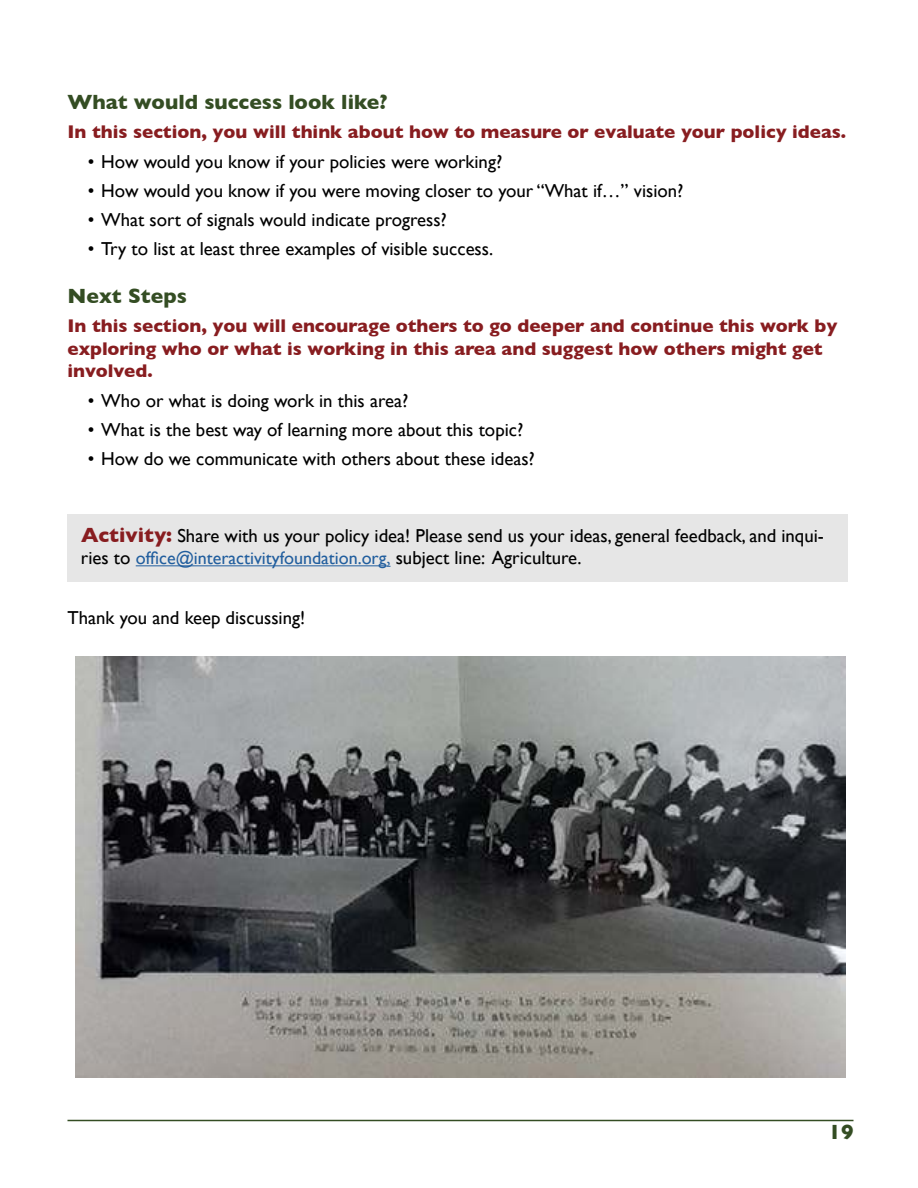
<style>
.page{position:relative;width:918px;height:1188px;background:#fff}
.page>*{position:absolute;margin:0;border:0;box-sizing:border-box;transform-origin:0 0}
.t1{font:700 21px "Gill Sans";color:#344d23}
.t2{font:18.75px "Gill Sans";color:#000}
.t3{font:700 18.75px/22.5px "Gill Sans";color:#881d20}
.t4{font:18px "Gill Sans";color:#215e9e}
.s1{font-weight:700;font-size:21px;color:#881d20}
.s2{font-size:18.75px;color:#000}
.s3{font-family:"Minion Pro"}
</style>
<div class="page">
<hr style="left:68px;top:1120px;width:786px;height:1px;background:#344d23">
<div style="left:68px;top:514px;width:780px;height:68px;background:#e6e6e6"></div>
<hr style="left:136px;top:565px;width:250px;height:1px;background:#215e9e">
<img style="left:75px;top:657px;width:770px;height:421px">
<p class="t1" style="left:68px;top:93px;width:321px">What would success look like?</p>
<p class="t3" style="left:68px;top:122px;width:780px">In this section, you will think about how to measure or evaluate your policy ideas.</p>
<p class="t2" style="left:88px;top:154px;width:416px">• How would you know if your policies were working?</p>
<p class="t2" style="left:88px;top:183px;width:597px">• How would you know if you were moving closer to your “What if…” vision?</p>
<p class="t2" style="left:88px;top:212px;width:361px">• What sort of signals would indicate progress?</p>
<p class="t2" style="left:88px;top:241px;width:407px">• Try to list at least three examples of visible success.</p>
<p class="t1" style="left:68px;top:287px;width:121px">Next Steps</p>
<p class="t3" style="left:68px;top:316px;width:771px">In this section, you will encourage others to go deeper and continue this work by exploring who or what is working in this area and suggest how others might get involved.</p>
<p class="t2" style="left:88px;top:393px;width:322px">• Who or what is doing work in this area?</p>
<p class="t2" style="left:88px;top:422px;width:437px">• What is the best way of learning more about this topic?</p>
<p class="t2" style="left:88px;top:451px;width:449px">• How do we communicate with others about these ideas?</p>
<p class="t2" style="left:81px;top:528px;width:744px"><span class="s1">Activity:</span> Share with us your policy idea! Please send us your ideas, general feedback, and inqui-</p>
<p class="t4" style="left:81px;top:548px;width:502px"><span class="s2">ries to</span> ofice@interactivityfoundation.org<span class="s3">,</span> <span class="s2">subject line: Agriculture.</span></p>
<p class="t2" style="left:68px;top:610px;width:239px">Thank you and keep discussing!</p>
<p class="t1" style="left:829px;top:1124px;width:26px">19</p>
</div>
